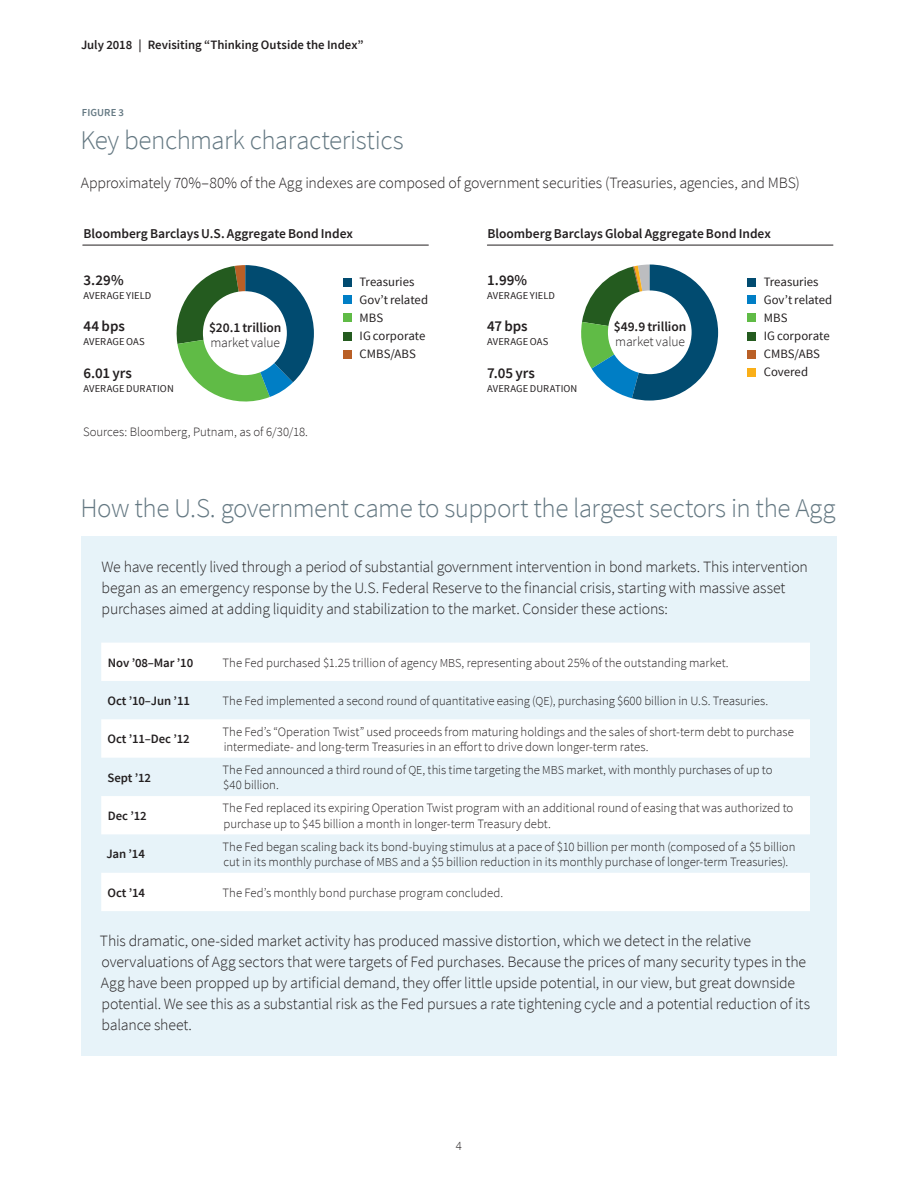
<style>
.page{position:relative;width:918px;height:1188px;background:#fff}
.page>*{position:absolute;margin:0;border:0;box-sizing:border-box;transform-origin:0 0}
.Chart_title{font:300 27px "Source Sans Pro";letter-spacing:-.02em;color:#647882}
.Body{font:300 15.75px/21px "Source Sans Pro";letter-spacing:-.01em;color:#231f20}
.t1{font:600 15px "Source Sans Pro";letter-spacing:-.005em;color:#231f20}
.t2{font:600 13.5px/15px "Source Sans Pro";color:#231f20}
.Table_text{font:300 12.75px/15.3px "Source Sans Pro";letter-spacing:-.005em;color:#231f20}
.Table_stub{font:600 12.75px "Source Sans Pro";letter-spacing:-.005em;color:#231f20}
.t3{font:12.75px/18px "Source Sans Pro";color:#231f20}
.Figure{font:600 10.65px "Source Sans Pro";letter-spacing:.005em;color:#647882}
.t4{font:10.5px "Source Sans Pro";letter-spacing:.005em;color:#231f20}
.s1{font-weight:300}
.s2{font-size:12.15px}
</style>
<div class="page">
<div style="left:81px;top:536px;width:756px;height:519px;background:#e7f3f9"></div>
<svg style="left:101px;top:643px;width:709px;height:268px;fill:#fff"></svg>
<svg style="left:176px;top:265px;width:138px;height:137px"></svg>
<svg style="left:581px;top:265px;width:137px;height:136px"></svg>
<div style="left:343px;top:278px;width:9px;height:9px;background:#014b70"></div>
<div style="left:343px;top:296px;width:9px;height:8px;background:#007ec5"></div>
<div style="left:343px;top:314px;width:9px;height:8px;background:#60bb46"></div>
<div style="left:343px;top:332px;width:9px;height:8px;background:#245b1f"></div>
<div style="left:343px;top:350px;width:9px;height:9px;background:#b95f26"></div>
<div style="left:747px;top:278px;width:9px;height:9px;background:#014b70"></div>
<div style="left:747px;top:296px;width:9px;height:8px;background:#007ec5"></div>
<div style="left:747px;top:314px;width:9px;height:8px;background:#60bb46"></div>
<div style="left:747px;top:332px;width:9px;height:8px;background:#245b1f"></div>
<div style="left:747px;top:350px;width:9px;height:9px;background:#b95f26"></div>
<div style="left:747px;top:368px;width:9px;height:9px;background:#faaf18"></div>
<div style="left:203px;top:291px;width:84px;height:84px;background:#fff;border-radius:50%"></div>
<div style="left:608px;top:290px;width:84px;height:84px;background:#fff;border-radius:50%"></div>
<hr style="left:487px;top:245px;width:346px;height:1px;background:#231f20">
<hr style="left:83px;top:245px;width:345px;height:1px;background:#231f20">
<p class="Table_stub" style="left:81px;top:37px;width:284px">July 2018 | Revisiting “Thinking Outside the Index”</p>
<p class="Figure" style="left:82px;top:106px;width:44px">FIGURE 3</p>
<p class="Chart_title" style="left:81px;top:124px;width:325px">Key benchmark characteristics</p>
<p class="Body" style="left:81px;top:173px;width:721px">Approximately 70%–80% of the Agg indexes are composed of government securities (Treasuries, agencies, and MBS)</p>
<p class="t2" style="left:84px;top:226px;width:271px">Bloomberg Barclays U.S. Aggregate Bond Index</p>
<p class="t2" style="left:487px;top:226px;width:285px">Bloomberg Barclays Global Aggregate Bond Index</p>
<p class="t1" style="left:84px;top:271px;width:42px">3.29%</p>
<p class="t4" style="left:84px;top:289px;width:69px">AVERAGE YIELD</p>
<p class="t1" style="left:84px;top:317px;width:43px">44 bps</p>
<p class="t4" style="left:84px;top:335px;width:63px">AVERAGE OAS</p>
<p class="t1" style="left:84px;top:364px;width:50px">6.01 yrs</p>
<p class="t4" style="left:84px;top:382px;width:92px">AVERAGE DURATION</p>
<p class="t1" style="left:487px;top:271px;width:42px">1.99%</p>
<p class="t4" style="left:487px;top:289px;width:69px">AVERAGE YIELD</p>
<p class="t1" style="left:487px;top:317px;width:42px">47 bps</p>
<p class="t4" style="left:487px;top:335px;width:63px">AVERAGE OAS</p>
<p class="t1" style="left:487px;top:364px;width:49px">7.05 yrs</p>
<p class="t4" style="left:487px;top:382px;width:92px">AVERAGE DURATION</p>
<p class="t3" style="left:360px;top:273px;width:70px">Treasuries<br>Gov’t related<br>MBS<br>IG corporate<br>CMBS/ABS</p>
<p class="t3" style="left:764px;top:273px;width:70px">Treasuries<br>Gov’t related<br>MBS<br>IG corporate<br>CMBS/ABS<br>Covered</p>
<p class="t2" style="left:209px;top:320px;width:74px">$20.1 trillion <span class="s1">market value</span></p>
<p class="t2" style="left:614px;top:320px;width:74px">$49.9 trillion <span class="s1">market value</span></p>
<p class="Table_text" style="left:83px;top:424px;width:227px">Sources: Bloomberg, Putnam, as of 6/30/18.</p>
<p class="Chart_title" style="left:81px;top:492px;width:757px">How the U.S. government came to support the largest sectors in the Agg</p>
<p class="Body" style="left:102px;top:556px;width:708px">We have recently lived through a period of substantial government intervention in bond markets. This intervention began as an emergency response by the U.S. Federal Reserve to the financial crisis, starting with massive asset purchases aimed at adding liquidity and stabilization to the market. Consider these actions:</p>
<p class="Table_stub" style="left:108px;top:654px;width:87px">Nov ’08–Mar ’10</p>
<p class="Table_text" style="left:223px;top:655px;width:508px">The Fed purchased $1.25 trillion of agency <span class="s2">MBS</span>, representing about 25% of the outstanding market.</p>
<p class="Table_stub" style="left:108px;top:693px;width:84px">Oct ’10–Jun ’11</p>
<p class="Table_text" style="left:223px;top:693px;width:547px">The Fed implemented a second round of quantitative easing (<span class="s2">QE</span>), purchasing $600 billion in U.S. Treasuries.</p>
<p class="Table_stub" style="left:108px;top:731px;width:84px">Oct ’11–Dec ’12</p>
<p class="Table_text" style="left:223px;top:724px;width:573px">The Fed’s “Operation Twist” used proceeds from maturing holdings and the sales of short-term debt to purchase intermediate- and long-term Treasuries in an effort to drive down longer-term rates.</p>
<p class="Table_stub" style="left:108px;top:769px;width:45px">Sept ’12</p>
<p class="Table_text" style="left:223px;top:762px;width:552px">The Fed announced a third round of <span class="s2">QE</span>, this time targeting the <span class="s2">MBS</span> market, with monthly purchases of up to $40 billion.</p>
<p class="Table_stub" style="left:108px;top:808px;width:40px">Dec ’12</p>
<p class="Table_text" style="left:223px;top:801px;width:572px">The Fed replaced its expiring Operation Twist program with an additional round of easing that was authorized to purchase up to $45 billion a month in longer-term Treasury debt.</p>
<p class="Table_stub" style="left:106px;top:846px;width:40px">Jan ’14</p>
<p class="Table_text" style="left:223px;top:839px;width:574px">The Fed began scaling back its bond-buying stimulus at a pace of $10 billion per month (composed of a $5 billion cut in its monthly purchase of <span class="s2">MBS</span> and a $5 billion reduction in its monthly purchase of longer-term Treasuries).</p>
<p class="Table_stub" style="left:108px;top:884px;width:39px">Oct ’14</p>
<p class="Table_text" style="left:223px;top:885px;width:282px">The Fed’s monthly bond purchase program concluded.</p>
<p class="Body" style="left:100px;top:931px;width:712px">This dramatic, one-sided market activity has produced massive distortion, which we detect in the relative overvaluations of Agg sectors that were targets of Fed purchases. Because the prices of many security types in the Agg have been propped up by artificial demand, they offer little upside potential, in our view, but great downside potential. We see this as a substantial risk as the Fed pursues a rate tightening cycle and a potential reduction of its balance sheet.</p>
<p class="Table_text" style="left:456px;top:1138px;width:8px">4</p>
</div>
